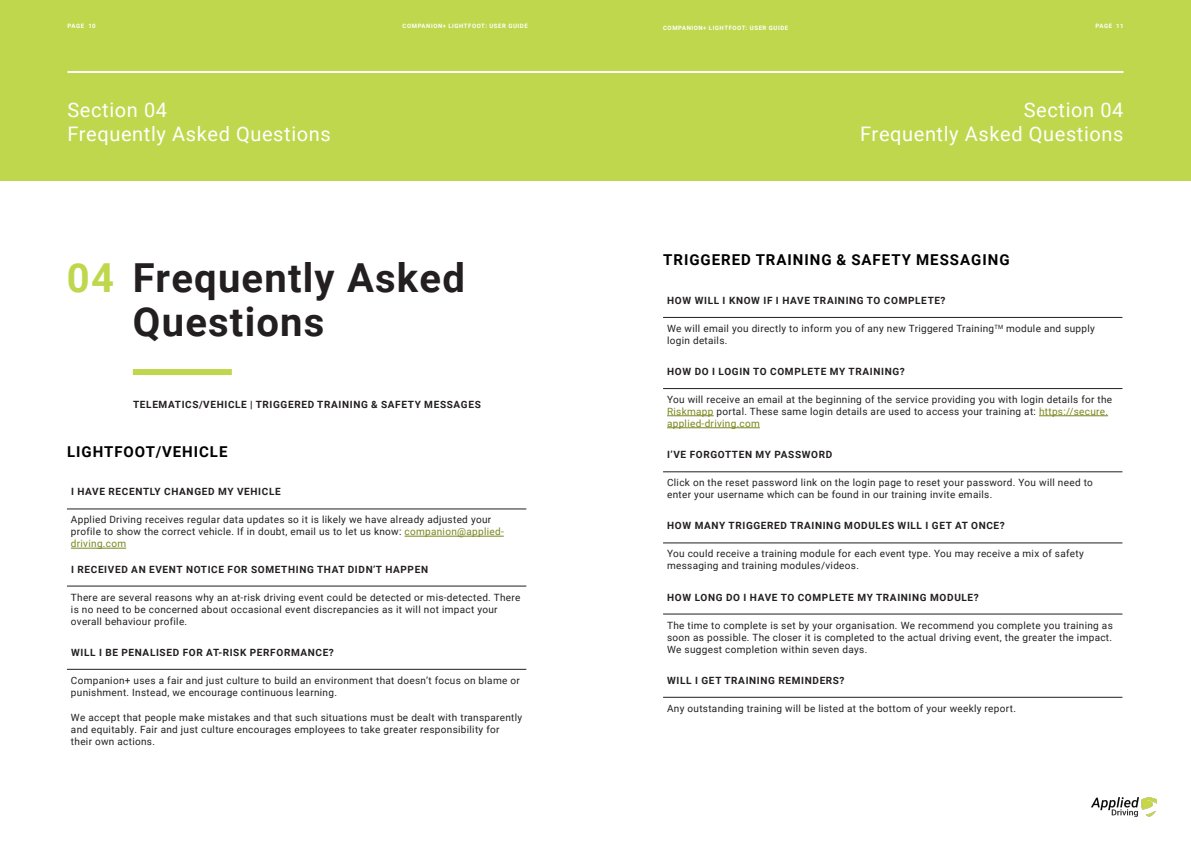
<style>
.page{position:relative;width:1191px;height:842px;background:#fff}
.page>*{position:absolute;margin:0;border:0;box-sizing:border-box;transform-origin:0 0}
.Header_Bold_40pt{font:700 40px/44.4px "Roboto";letter-spacing:.03em;color:#231f20}
.Header_Bold_40pt-2{font:700 40px "Roboto";color:#bfd74d}
.Section_White_20pt_Align_Right{font:20px/24px "Roboto";letter-spacing:.03em;color:#fff}
.Header_15pt{font:700 15px "Roboto";letter-spacing:.065em;color:#000}
.Body_10pt{font:10px/12px "Roboto";letter-spacing:.03em;color:#231f20}
.Header_10pt{font:700 10px "Roboto";letter-spacing:.065em;color:#231f20}
.t1{font:700 6px "Roboto";letter-spacing:.095em;color:#fff}
.s1{color:#79861b}
</style>
<div class="page">
<div style="left:0;top:0;width:1191px;height:180px;background:#bfd74d"></div>
<hr style="left:68px;top:71px;width:1055px;height:2px;background:#fff">
<img style="left:1091px;top:797px;width:65px;height:19px">
<div style="left:133px;top:369px;width:99px;height:6px;background:#bfd74d"></div>
<hr style="left:67px;top:669px;width:459px;height:1px;background:#231f20">
<hr style="left:67px;top:508px;width:459px;height:1px;background:#231f20">
<hr style="left:67px;top:586px;width:459px;height:1px;background:#231f20">
<hr style="left:404px;top:536px;width:100px;height:1px;background:#79861b">
<hr style="left:71px;top:548px;width:55px;height:1px;background:#79861b">
<hr style="left:663px;top:542px;width:459px;height:1px;background:#231f20">
<hr style="left:663px;top:613px;width:459px;height:1px;background:#231f20">
<hr style="left:663px;top:697px;width:459px;height:1px;background:#231f20">
<hr style="left:663px;top:317px;width:459px;height:1px;background:#231f20">
<hr style="left:663px;top:388px;width:459px;height:1px;background:#231f20">
<hr style="left:663px;top:471px;width:459px;height:1px;background:#231f20">
<hr style="left:667px;top:415px;width:46px;height:1px;background:#79861b">
<hr style="left:1039px;top:415px;width:69px;height:1px;background:#79861b">
<hr style="left:667px;top:427px;width:93px;height:1px;background:#79861b">
<p class="t1" style="left:68px;top:22px;width:29px">PAGE 10</p>
<p class="t1" style="left:1095px;top:22px;width:29px">PAGE 11</p>
<p class="t1" style="left:663px;top:24px;width:127px">COMPANION+ LIGHTFOOT: USER GUIDE</p>
<p class="t1" style="left:402px;top:22px;width:127px">COMPANION+ LIGHTFOOT: USER GUIDE</p>
<p class="Section_White_20pt_Align_Right" style="left:68px;top:97px;width:265px">Section 04<br>Frequently Asked Questions</p>
<p class="Section_White_20pt_Align_Right" style="left:860px;top:97px;width:265px;text-align:right">Section 04<br>Frequently Asked Questions</p>
<p class="Header_Bold_40pt-2" style="left:67px;top:249px;width:49px">04</p>
<p class="Header_Bold_40pt" style="left:133px;top:254px;width:333px">Frequently Asked<br>Questions</p>
<p class="Header_10pt" style="left:133px;top:397px;width:349px">TELEMATICS/VEHICLE | TRIGGERED TRAINING &amp; SAFETY MESSAGES</p>
<p class="Header_15pt" style="left:67px;top:441px;width:162px">LIGHTFOOT/VEHICLE</p>
<p class="Header_10pt" style="left:71px;top:485px;width:211px">I HAVE RECENTLY CHANGED MY VEHICLE</p>
<p class="Body_10pt" style="left:71px;top:513px;width:434px">Applied Driving receives regular data updates so it is likely we have already adjusted your profile to show the correct vehicle. If in doubt, email us to let us know: <span class="s1">companion@applied&shy;driving.com</span></p>
<p class="Header_10pt" style="left:71px;top:562px;width:358px">I RECEIVED AN EVENT NOTICE FOR SOMETHING THAT DIDN’T HAPPEN</p>
<p class="Body_10pt" style="left:71px;top:591px;width:451px">There are several reasons why an at-risk driving event could be detected or mis-detected. There is no need to be concerned about occasional event discrepancies as it will not impact your overall behaviour profile.</p>
<p class="Header_10pt" style="left:71px;top:645px;width:264px">WILL I BE PENALISED FOR AT-RISK PERFORMANCE?</p>
<p class="Body_10pt" style="left:71px;top:674px;width:450px">Companion+ uses a fair and just culture to build an environment that doesn’t focus on blame or punishment. Instead, we encourage continuous learning.</p>
<p class="Body_10pt" style="left:71px;top:711px;width:453px">We accept that people make mistakes and that such situations must be dealt with transparently and equitably. Fair and just culture encourages employees to take greater responsibility for their own actions.</p>
<p class="Header_15pt" style="left:663px;top:250px;width:348px">TRIGGERED TRAINING &amp; SAFETY MESSAGING</p>
<p class="Header_10pt" style="left:667px;top:293px;width:280px">HOW WILL I KNOW IF I HAVE TRAINING TO COMPLETE?</p>
<p class="Body_10pt" style="left:667px;top:322px;width:429px">We will email you directly to inform you of any new Triggered Training<sup>TM</sup> module and supply login details.</p>
<p class="Header_10pt" style="left:667px;top:364px;width:239px">HOW DO I LOGIN TO COMPLETE MY TRAINING?</p>
<p class="Body_10pt" style="left:667px;top:393px;width:447px">You will receive an email at the beginning of the service providing you with login details for the<br><span class="s1">Riskmapp</span> portal. These same login details are used to access your training at: <span class="s1">https://secure. applied-driving.com</span></p>
<p class="Header_10pt" style="left:667px;top:448px;width:167px">I’VE FORGOTTEN MY PASSWORD</p>
<p class="Body_10pt" style="left:667px;top:476px;width:427px">Click on the reset password link on the login page to reset your password. You will need to enter your username which can be found in our training invite emails.</p>
<p class="Header_10pt" style="left:667px;top:519px;width:339px">HOW MANY TRIGGERED TRAINING MODULES WILL I GET AT ONCE?</p>
<p class="Body_10pt" style="left:667px;top:547px;width:418px">You could receive a training module for each event type. You may receive a mix of safety messaging and training modules/videos.</p>
<p class="Header_10pt" style="left:667px;top:590px;width:313px">HOW LONG DO I HAVE TO COMPLETE MY TRAINING MODULE?</p>
<p class="Body_10pt" style="left:667px;top:619px;width:447px;text-align:justify">The time to complete is set by your organisation. We recommend you complete you training as soon as possible. The closer it is completed to the actual driving event, the greater the impact.<br>We suggest completion within seven days.</p>
<p class="Header_10pt" style="left:667px;top:673px;width:179px">WILL I GET TRAINING REMINDERS?</p>
<p class="Body_10pt" style="left:667px;top:702px;width:350px">Any outstanding training will be listed at the bottom of your weekly report.</p>
</div>
